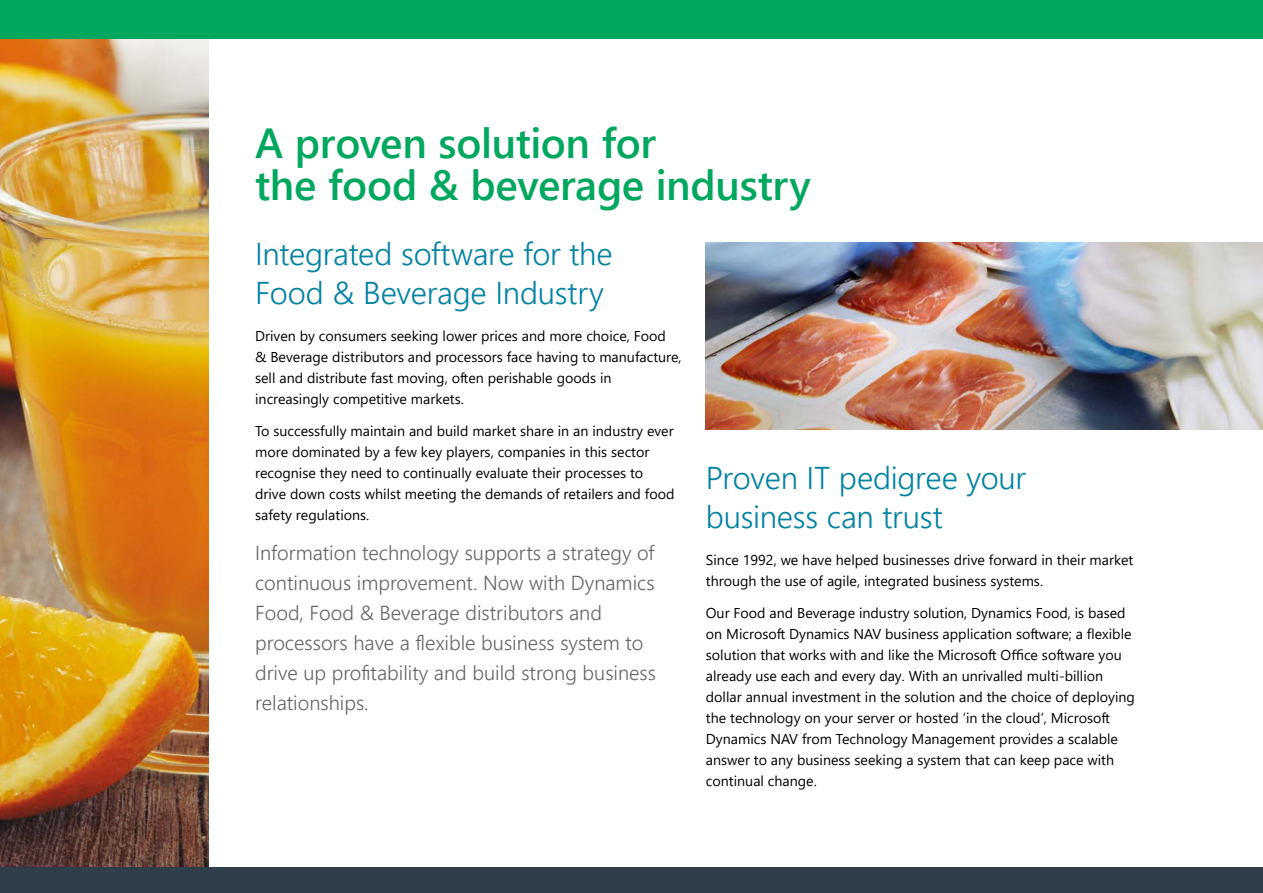
<style>
.page{position:relative;width:1263px;height:893px;background:#fff}
.page>*{position:absolute;margin:0;border:0;box-sizing:border-box;transform-origin:0 0}
.t1{font:600 42px/42px "Segoe UI";letter-spacing:-.01em;color:#00a75e}
.t2{font:300 31.5px/39px "Segoe UI";letter-spacing:-.01em;color:#0082a3}
.t3{font:300 20.25px/30px "Segoe UI";color:#646567}
.t4{font:14.25px/21px "Segoe UI";color:#000}
</style>
<div class="page">
<img style="left:0;top:38px;width:208px;height:829px">
<img style="left:706px;top:242px;width:557px;height:187px">
<div style="left:0;top:867px;width:1263px;height:26px;background:#303e49"></div>
<div style="left:0;top:0;width:1263px;height:38px;background:#00a75e"></div>
<h1 class="t1" style="left:255px;top:119px;width:557px">A proven solution for<br>the food &amp; beverage industry</h1>
<h2 class="t2" style="left:255px;top:232px;width:359px">Integrated software for the<br>Food &amp; Beverage Industry</h2>
<p class="t4" style="left:255px;top:324px;width:428px">Driven by consumers seeking lower prices and more choice, Food<br>&amp; Beverage distributors and processors face having to manufacture, sell and distribute fast moving, often perishable goods in increasingly competitive markets.</p>
<p class="t4" style="left:255px;top:419px;width:421px">To successfully maintain and build market share in an industry ever more dominated by a few key players, companies in this sector recognise they need to continually evaluate their processes to drive down costs whilst meeting the demands of retailers and food safety regulations.</p>
<p class="t3" style="left:255px;top:536px;width:402px">Information technology supports a strategy of continuous improvement. Now with Dynamics Food, Food &amp; Beverage distributors and processors have a flexible business system to drive up profitability and build strong business relationships.</p>
<h2 class="t2" style="left:706px;top:456px;width:322px">Proven IT pedigree your business can trust</h2>
<p class="t4" style="left:706px;top:548px;width:429px">Since 1992, we have helped businesses drive forward in their market through the use of agile, integrated business systems.</p>
<p class="t4" style="left:706px;top:601px;width:430px">Our Food and Beverage industry solution, Dynamics Food, is based on Microsoft Dynamics NAV business application software; a flexible solution that works with and like the Microsoft Office software you already use each and every day. With an unrivalled multi-billion dollar annual investment in the solution and the choice of deploying the technology on your server or hosted ‘in the cloud’, Microsoft Dynamics NAV from Technology Management provides a scalable answer to any business seeking a system that can keep pace with continual change.</p>
</div>
